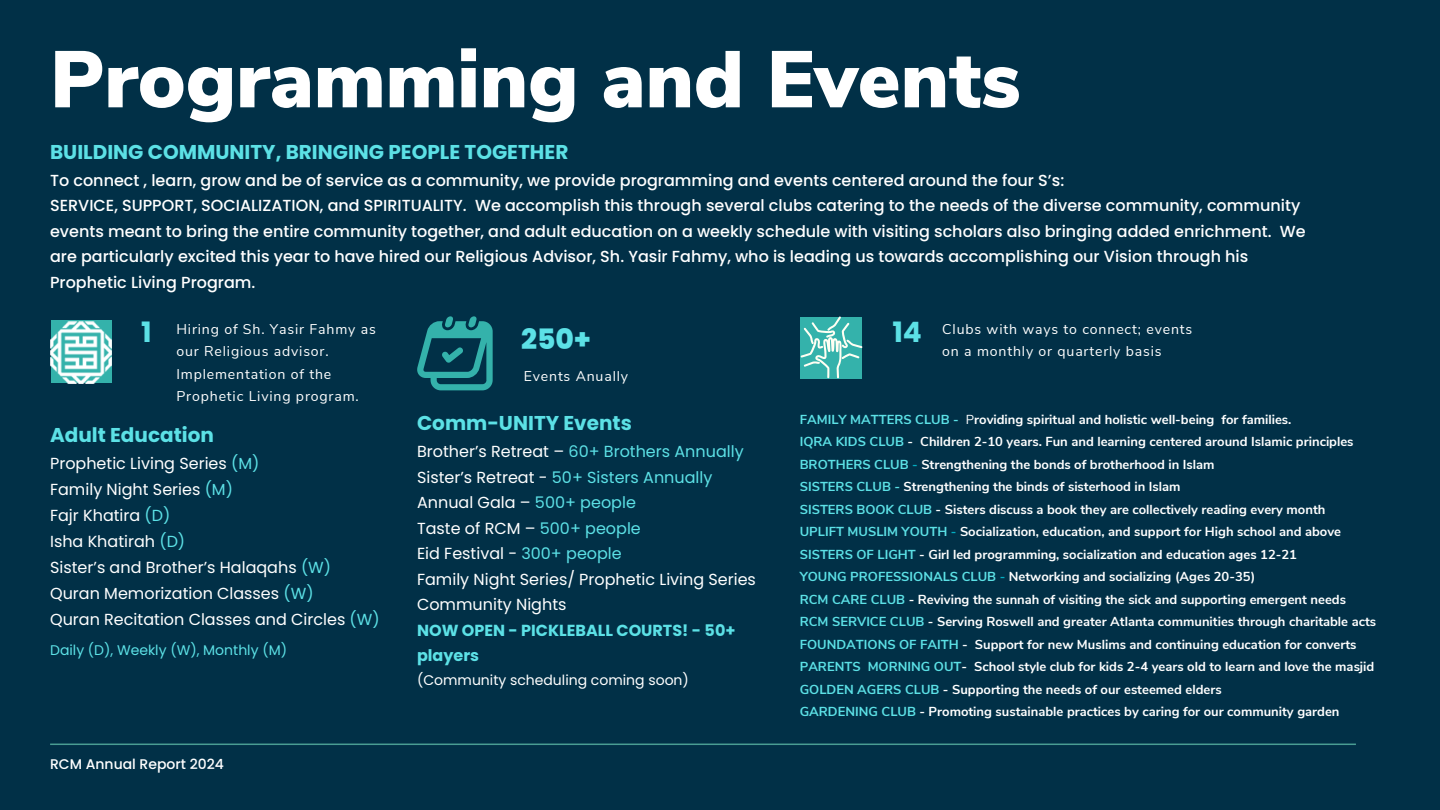
<style>
.page{position:relative;width:1440px;height:810px;background:#013047}
.page>*{position:absolute;margin:0;border:0;box-sizing:border-box;transform-origin:0 0}
.t1{font:900 80px "Nunito Sans";color:#fff}
.t2{font:800 28.1px "Poppins";color:#5ce1e6}
.t3{font:700 28.1px "Poppins";color:#5ce1e6}
.t4{font:700 20px "Poppins";color:#5ce1e6}
.t5{font:500 16px/25.5px "Poppins";color:#fff}
.t6{font:16px/25.5px "Poppins";color:#fff}
.t7{font:14.1px/22.5px "Nunito Sans";letter-spacing:.06em;color:#fff}
.t8{font:14px "Poppins";color:#fff}
.t9{font:14px "Poppins";color:#5ce1e6}
.t10{font:500 14px "Poppins";color:#fff}
.t11{font:700 13px/22.5px "Nunito Sans";color:#fff}
.t12{font:700 13px "Nunito Sans";color:#5ce1e6}
.s1{color:#5ce1e6}
.s2{font-weight:700;color:#5ce1e6}
.s3{color:#03acc0}
.s4{font-weight:400}
</style>
<div class="page">
<hr style="left:50px;top:744px;width:1306px;height:1px;background:#499d93">
<img style="left:50px;top:321px;width:62px;height:63px">
<svg style="left:417px;top:316px;width:76px;height:74px"></svg>
<svg style="left:801px;top:316px;width:61px;height:62px;background:#59beb6"></svg>
<h1 class="t1" style="left:50px;top:26px;width:972px">Programming and Events</h1>
<p class="t4" style="left:50px;top:138px;width:520px">BUILDING COMMUNITY, BRINGING PEOPLE TOGETHER</p>
<p class="t5" style="left:50px;top:167px;width:1257px">To connect , learn, grow and be of service as a community, we provide programming and events centered around the four S’s:<br>SERVICE, SUPPORT, SOCIALIZATION, and SPIRITUALITY. We accomplish this through several clubs catering to the needs of the diverse community, community events meant to bring the entire community together, and adult education on a weekly schedule with visiting scholars also bringing added enrichment. We are particularly excited this year to have hired our Religious Advisor, Sh. Yasir Fahmy, who is leading us towards accomplishing our Vision through his Prophetic Living Program.</p>
<p class="t3" style="left:141px;top:313px;width:12px">1</p>
<p class="t7" style="left:176px;top:318px;width:201px">Hiring of Sh. Yasir Fahmy as our Religious advisor.<br>Implementation of the<br>Prophetic Living program.</p>
<p class="t4" style="left:50px;top:421px;width:165px">Adult Education</p>
<p class="t6" style="left:50px;top:451px;width:331px;line-height:26px">Prophetic Living Series <span class="s1">(M)<br></span>Family Night Series <span class="s1">(M)<br></span>Fajr Khatira <span class="s1">(D)<br></span>Isha Khatirah <span class="s1">(D)<br></span>Sister’s and Brother’s Halaqahs <span class="s1">(W)<br></span>Quran Memorization Classes <span class="s1">(W)<br></span>Quran Recitation Classes and Circles <span class="s1">(W)</span></p>
<h4 class="t9" style="left:50px;top:641px;width:239px">Daily (D), Weekly (W), Monthly (M)</h4>
<h3 class="t10" style="left:50px;top:754px;width:175px">RCM Annual Report 2024</h3>
<p class="t2" style="left:521px;top:319px;width:71px">250+</p>
<p class="t7" style="left:524px;top:365px;width:106px">Events Anually</p>
<p class="t4" style="left:417px;top:409px;width:216px">Comm-UNITY Events</p>
<p class="t6" style="left:417px;top:439px;width:340px">Brother’s Retreat – <span class="s1">60+ Brothers Annually<br></span>Sister’s Retreat - <span class="s1">50+ Sisters Annually<br></span>Annual Gala – <span class="s1">500+ people<br></span>Taste of RCM – <span class="s1">500+ people<br></span>Eid Festival - <span class="s1">300+ people<br></span>Family Night Series/ Prophetic Living Series<br>Community Nights<br><span class="s2">NOW OPEN - PICKLEBALL COURTS! - 50+ players</span></p>
<p class="t8" style="left:417px;top:671px;width:273px">(Community scheduling coming soon)</p>
<p class="t3" style="left:892px;top:313px;width:31px">14</p>
<h2 class="t7" style="left:942px;top:318px;width:251px">Clubs with ways to connect; events on a monthly or quarterly basis</h2>
<p class="t11" style="left:800px;top:408px;width:555px;text-indent:422px">for families.<br><span class="s1">IQRA KIDS CLUB</span> - Children 2-10 years. Fun and learning centered around Islamic principles<br><span class="s1">BROTHERS CLUB</span> <span class="s3">-</span> Strengthening the bonds of brotherhood in Islam</p>
<p class="t11" style="left:800px;top:476px;width:382px"><span class="s1">SISTERS CLUB -</span> Strengthening the binds of sisterhood in Islam</p>
<p class="t11" style="left:800px;top:498px;width:527px"><span class="s1">SISTERS BOOK CLUB</span> - Sisters discuss a book they are collectively reading every month</p>
<p class="t11" style="left:800px;top:521px;width:543px"><span class="s1">UPLIFT MUSLIM YOUTH</span> <span class="s3">-</span> Socialization, education, and support for High school and above</p>
<p class="t11" style="left:800px;top:543px;width:499px"><span class="s1">SISTERS OF LIGHT</span> - Girl led programming, socialization and education ages 12-21</p>
<p class="t11" style="left:800px;top:566px;width:457px"><span class="s1">YOUNG PROFESSIONALS CLUB</span> <span class="s3">-</span> Networking and socializing (Ages 20-35)</p>
<p class="t11" style="left:800px;top:588px;width:548px"><span class="s1">RCM CARE CLUB</span> - Reviving the sunnah of visiting the sick and supporting emergent needs</p>
<p class="t11" style="left:800px;top:611px;width:578px"><span class="s1">RCM SERVICE CLUB</span> - Serving Roswell and greater Atlanta communities through charitable acts</p>
<p class="t11" style="left:800px;top:633px;width:558px"><span class="s1">FOUNDATIONS OF FAITH</span> - Support for new Muslims and continuing education for converts</p>
<p class="t12" style="left:800px;top:658px;width:62px">PARENTS</p>
<h4 class="t11" style="left:800px;top:408px;width:416px"><span class="s1">FAMILY MATTERS CLUB -</span> <span class="s4">P</span>roviding spiritual and holistic well-being</h4>
<p class="t11" style="left:800px;top:656px;width:576px;text-indent:68px"><span class="s1">MORNING OUT</span>- School style club for kids 2-4 years old to learn and love the masjid<br><span class="s1">GOLDEN AGERS CLUB</span> - Supporting the needs of our esteemed elders</p>
<p class="t11" style="left:800px;top:701px;width:541px"><span class="s1">GARDENING CLUB</span> - Promoting sustainable practices by caring for our community garden</p>
</div>
